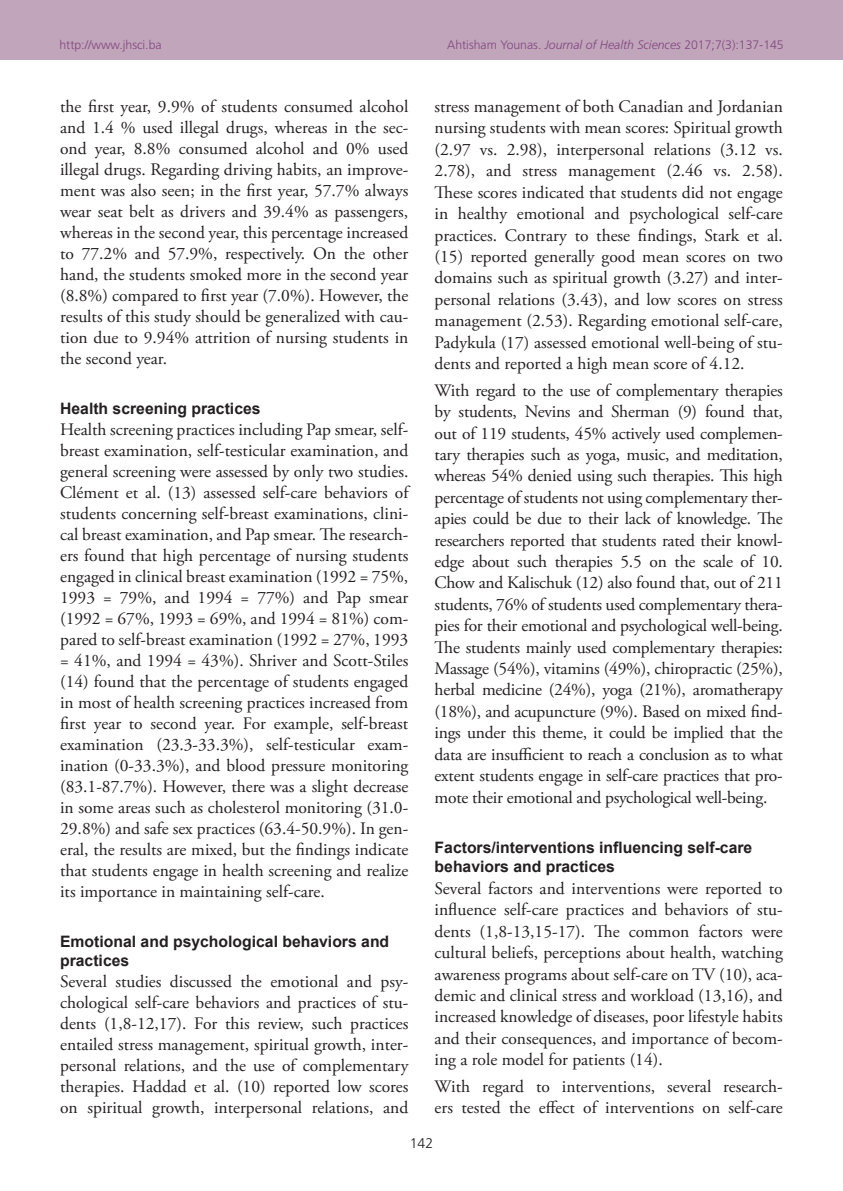
<style>
.page{position:relative;width:843px;height:1191px;background:#fff}
.page>*{position:absolute;margin:0;border:0;box-sizing:border-box;transform-origin:0 0}
.TX{font:17.5px/21px "Adobe Garamond Pro";color:#231f20;text-align:justify}
.t1{font:700 15.75px/19.2px "Arial";color:#231f20}
.t2{font:300 14px "Frutiger CE";color:#231f20}
.t3{font:300 12.25px "Frutiger CE";color:#82467e}
.s1{font-style:italic}
</style>
<div class="page">
<div style="left:0;top:0;width:843px;height:60px;background:#c0a5bb"></div>
<p class="t3" style="left:60px;top:37px;width:104px">http://www.jhsci.ba</p>
<p class="t3" style="left:447px;top:37px;width:338px">Ahtisham Younas. <span class="s1">Journal of Health Sciences</span> 2017;7(3):137-145</p>
<p class="TX" style="left:60px;top:97px;width:350px">the first year, 9.9% of students consumed alcohol and 1.4 % used illegal drugs, whereas in the sec&shy;ond year, 8.8% consumed alcohol and 0% used illegal drugs. Regarding driving habits, an improve&shy;ment was also seen; in the first year, 57.7% always wear seat belt as drivers and 39.4% as passengers, whereas in the second year, this percentage increased to 77.2% and 57.9%, respectively. On the other hand, the students smoked more in the second year (8.8%) compared to first year (7.0%). However, the results of this study should be generalized with cau&shy;tion due to 9.94% attrition of nursing students in the second year.</p>
<h2 class="t1" style="left:60px;top:399px;width:202px">Health screening practices</h2>
<p class="TX" style="left:60px;top:419px;width:350px">Health screening practices including Pap smear, self&shy;breast examination, self-testicular examination, and general screening were assessed by only two studies.<br>Clément et al. (13) assessed self-care behaviors of students concerning self-breast examinations, clini&shy;cal breast examination, and Pap smear. The research&shy;ers found that high percentage of nursing students engaged in clinical breast examination (1992 = 75%, 1993 = 79%, and 1994 = 77%) and Pap smear (1992 = 67%, 1993 = 69%, and 1994 = 81%) com&shy;pared to self-breast examination (1992 = 27%, 1993 = 41%, and 1994 = 43%). Shriver and Scott-Stiles (14) found that the percentage of students engaged in most of health screening practices increased from first year to second year. For example, self-breast examination (23.3-33.3%), self-testicular exam&shy;ination (0-33.3%), and blood pressure monitoring (83.1-87.7%). However, there was a slight decrease in some areas such as cholesterol monitoring (31.0- 29.8%) and safe sex practices (63.4-50.9%). In gen&shy;eral, the results are mixed, but the findings indicate that students engage in health screening and realize its importance in maintaining self-care.</p>
<h2 class="t1" style="left:60px;top:932px;width:331px">Emotional and psychological behaviors and practices</h2>
<p class="TX" style="left:60px;top:972px;width:350px">Several studies discussed the emotional and psy&shy;chological self-care behaviors and practices of stu&shy;dents (1,8-12,17). For this review, such practices entailed stress management, spiritual growth, inter&shy;personal relations, and the use of complementary therapies. Haddad et al. (10) reported low scores on spiritual growth, interpersonal relations, and</p>
<p class="TX" style="left:435px;top:96px;width:350px">stress management of both Canadian and Jordanian nursing students with mean scores: Spiritual growth (2.97 vs. 2.98), interpersonal relations (3.12 vs.<br>2.78), and stress management (2.46 vs. 2.58).<br>These scores indicated that students did not engage in healthy emotional and psychological self-care practices. Contrary to these findings, Stark et al. (15) reported generally good mean scores on two domains such as spiritual growth (3.27) and inter&shy;personal relations (3.43), and low scores on stress management (2.53). Regarding emotional self-care, Padykula (17) assessed emotional well-being of stu&shy;dents and reported a high mean score of 4.12.</p>
<p class="TX" style="left:435px;top:380px;width:350px">With regard to the use of complementary therapies by students, Nevins and Sherman (9) found that, out of 119 students, 45% actively used complemen&shy;tary therapies such as yoga, music, and meditation, whereas 54% denied using such therapies. This high percentage of students not using complementary ther&shy;apies could be due to their lack of knowledge. The researchers reported that students rated their knowl&shy;edge about such therapies 5.5 on the scale of 10.<br>Chow and Kalischuk (12) also found that, out of 211 students, 76% of students used complementary thera&shy;pies for their emotional and psychological well-being.<br>The students mainly used complementary therapies:<br>Massage (54%), vitamins (49%), chiropractic (25%), herbal medicine (24%), yoga (21%), aromatherapy (18%), and acupuncture (9%). Based on mixed find&shy;ings under this theme, it could be implied that the data are insufficient to reach a conclusion as to what extent students engage in self-care practices that pro&shy;mote their emotional and psychological well-being.</p>
<h2 class="t1" style="left:435px;top:838px;width:319px">Factors/interventions influencing self-care behaviors and practices</h2>
<p class="TX" style="left:435px;top:878px;width:350px">Several factors and interventions were reported to influence self-care practices and behaviors of stu&shy;dents (1,8-13,15-17). The common factors were cultural beliefs, perceptions about health, watching awareness programs about self-care on TV (10), aca&shy;demic and clinical stress and workload (13,16), and increased knowledge of diseases, poor lifestyle habits and their consequences, and importance of becom&shy;ing a role model for patients (14).</p>
<p class="TX" style="left:435px;top:1076px;width:350px">With regard to interventions, several research&shy;ers tested the effect of interventions on self-care</p>
<p class="t2" style="left:410px;top:1134px;width:25px">142</p>
</div>
